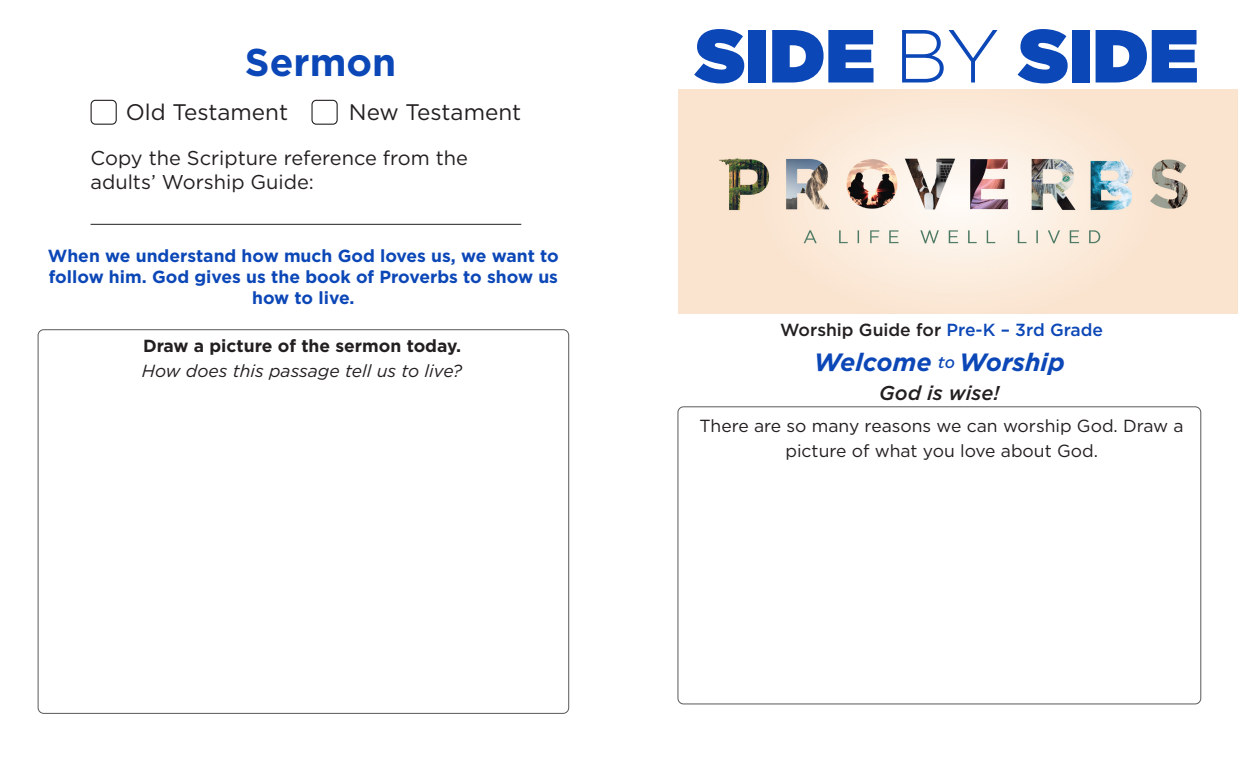
<style>
.page{position:relative;width:1260px;height:765px;background:#fff}
.page>*{position:absolute;margin:0;border:0;box-sizing:border-box;transform-origin:0 0}
.t1{font:900 75px "Gotham";color:#0c47b7}
.t2{font:700 38.75px "Gotham";color:#0c47b7}
.t3{font:italic 700 25px "Gotham";color:#0c47b7}
.t4{font:22.5px "Gotham";color:#231f20}
.t5{font:20px/24px "Gotham";color:#231f20}
.t6{font:italic 500 20px "Gotham";color:#231f20}
.t7{font:700 17.5px/21px "Gotham";color:#0c47b7;text-align:center}
.t8{font:17.5px/25px "Gotham";color:#231f20;text-align:center}
.t9{font:italic 17.5px "Gotham";color:#231f20}
.t10{font:500 17.5px "Gotham";color:#231f20}
.t11{font:700 17.5px "Gotham";color:#231f20}
.s1{font-weight:300}
.s2{color:#0c47b7}
.s3{font-family:"Archer";font-weight:600;font-size:20px}
</style>
<div class="page">
<img style="left:678px;top:89px;width:560px;height:224px">
<div style="left:678px;top:406px;width:523px;height:298px;border:1px solid #231f20;border-radius:6px"></div>
<div style="left:91px;top:100px;width:26px;height:25px;border:1px solid #231f20;border-radius:4px"></div>
<div style="left:311px;top:100px;width:27px;height:25px;border:1px solid #231f20;border-radius:4px"></div>
<hr style="left:91px;top:224px;width:430px;height:1px;background:#231f20">
<h2 class="t2" style="left:245px;top:45px;width:153px">Sermon</h2>
<p class="t4" style="left:126px;top:102px;width:164px">Old Testament</p>
<p class="t4" style="left:349px;top:102px;width:174px">New Testament</p>
<p class="t5" style="left:91px;top:147px;width:379px">Copy the Scripture reference from the adults’ Worship Guide:</p>
<p class="t7" style="left:48px;top:246px;width:512px">When we understand how much God loves us, we want to follow him. God gives us the book of Proverbs to show us how to live.</p>
<p class="t11" style="left:143px;top:338px;width:320px">Draw a picture of the sermon today.</p>
<p class="t9" style="left:142px;top:363px;width:322px">How does this passage tell us to live?</p>
<h1 class="t1" style="left:696px;top:22px;width:505px">SIDE <span class="s1">BY</span> SIDE</h1>
<p class="t10" style="left:780px;top:321px;width:324px">Worship Guide for <span class="s2">Pre-K – 3rd Grade</span></p>
<h3 class="t3" style="left:814px;top:351px;width:253px">Welcome <span class="s3">to</span> Worship</h3>
<p class="t6" style="left:879px;top:384px;width:122px">God is wise!</p>
<p class="t8" style="left:700px;top:414px;width:486px">There are so many reasons we can worship God. Draw a picture of what you love about God.</p>
</div>
